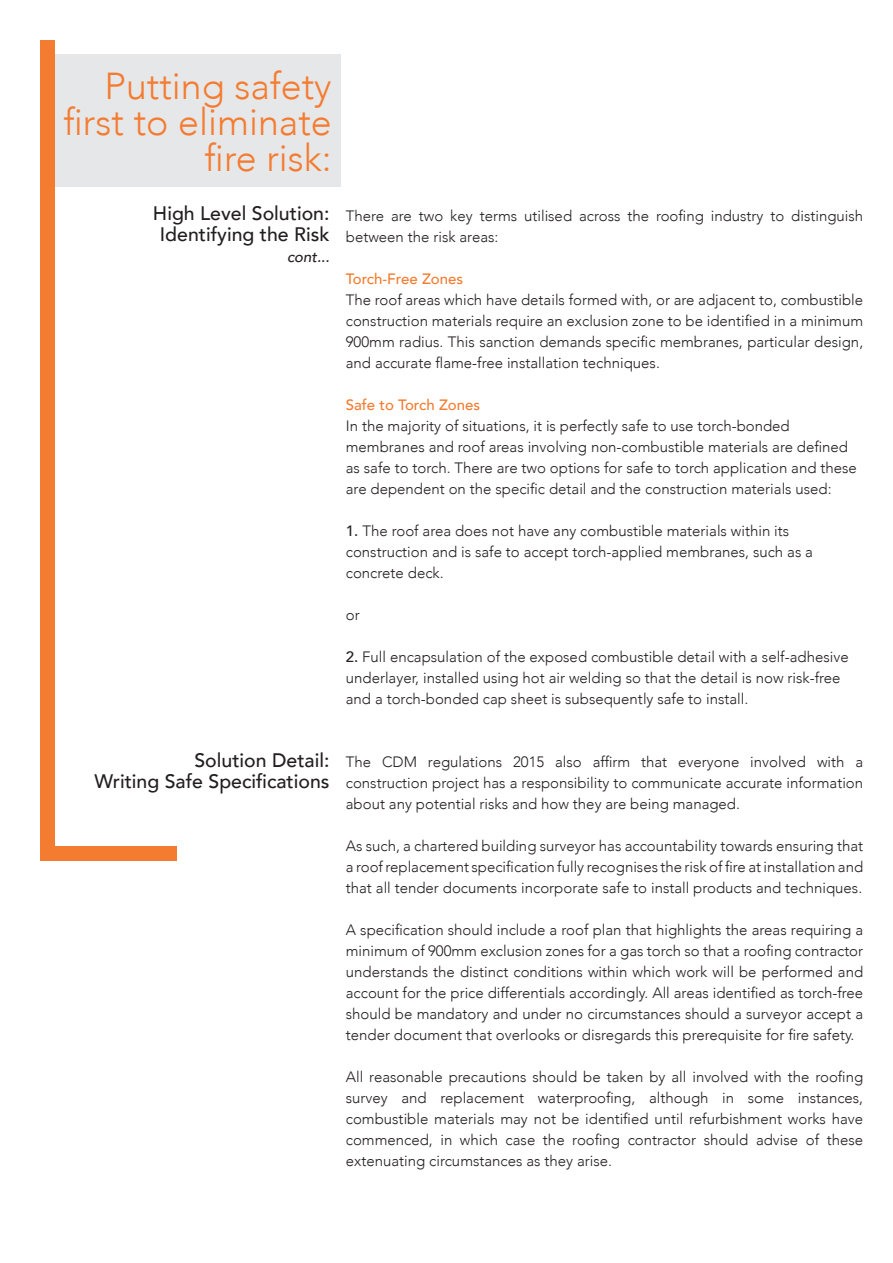
<style>
.page{position:relative;width:893px;height:1263px;background:#fff}
.page>*{position:absolute;margin:0;border:0;box-sizing:border-box;transform-origin:0 0}
.t1{font:300 37.5px/36px "Avenir";color:#f47c30;text-align:right}
.t2{font:500 19.5px/21px "Avenir";color:#231f20;text-align:center}
.t3{font:300 15px/21px "Avenir";color:#231f20;text-align:justify}
.t4{font:500 15px "Avenir";color:#f47c30}
.t5{font:italic 500 15px "Avenir";color:#231f20}
.s1{font-weight:500}
</style>
<div class="page">
<div style="left:55px;top:54px;width:286px;height:132px;background:#e6e7e9"></div>
<div style="left:40px;top:40px;width:15px;height:821px;background:#f47c30"></div>
<div style="left:40px;top:846px;width:136px;height:15px;background:#f47c30"></div>
<h1 class="t1" style="left:63px;top:69px;width:270px">Putting safety first to eliminate fire risk:</h1>
<h2 class="t2" style="left:153px;top:202px;width:178px">High Level Solution:<br>Identifying the Risk</h2>
<p class="t5" style="left:287px;top:248px;width:44px">cont...</p>
<p class="t3" style="left:346px;top:206px;width:519px">There are two key terms utilised across the roofing industry to distinguish between the risk areas:</p>
<p class="t4" style="left:346px;top:266px;width:119px">Torch-Free Zones</p>
<p class="t3" style="left:346px;top:290px;width:519px">The roof areas which have details formed with, or are adjacent to, combustible construction materials require an exclusion zone to be identified in a minimum 900mm radius. This sanction demands specific membranes, particular design, and accurate flame-free installation techniques.</p>
<p class="t4" style="left:346px;top:392px;width:136px">Safe to Torch Zones</p>
<p class="t3" style="left:346px;top:416px;width:512px;text-align:left">In the majority of situations, it is perfectly safe to use torch-bonded membranes and roof areas involving non-combustible materials are defined as safe to torch. There are two options for safe to torch application and these are dependent on the specific detail and the construction materials used:</p>
<p class="t3" style="left:346px;top:521px;width:469px;text-align:left"><span class="s1">1.</span> The roof area does not have any combustible materials within its construction and is safe to accept torch-applied membranes, such as a concrete deck.</p>
<p class="t3" style="left:346px;top:605px;width:15px">or</p>
<p class="t3" style="left:346px;top:647px;width:504px;text-align:left"><span class="s1">2.</span> Full encapsulation of the exposed combustible detail with a self-adhesive underlayer, installed using hot air welding so that the detail is now risk-free and a torch-bonded cap sheet is subsequently safe to install.</p>
<h2 class="t2" style="left:94px;top:748px;width:237px;text-align:right">Solution Detail:<br>Writing Safe Specifications</h2>
<p class="t3" style="left:346px;top:752px;width:519px">The CDM regulations 2015 also affirm that everyone involved with a construction project has a responsibility to communicate accurate information about any potential risks and how they are being managed.</p>
<p class="t3" style="left:346px;top:836px;width:519px">As such, a chartered building surveyor has accountability towards ensuring that a roof replacement specification fully recognises the risk of fire at installation and that all tender documents incorporate safe to install products and techniques.</p>
<p class="t3" style="left:346px;top:920px;width:519px">A specification should include a roof plan that highlights the areas requiring a minimum of 900mm exclusion zones for a gas torch so that a roofing contractor understands the distinct conditions within which work will be performed and account for the price differentials accordingly. All areas identified as torch-free should be mandatory and under no circumstances should a surveyor accept a tender document that overlooks or disregards this prerequisite for fire safety.</p>
<p class="t3" style="left:346px;top:1067px;width:519px">All reasonable precautions should be taken by all involved with the roofing survey and replacement waterproofing, although in some instances, combustible materials may not be identified until refurbishment works have commenced, in which case the roofing contractor should advise of these extenuating circumstances as they arise.</p>
</div>
